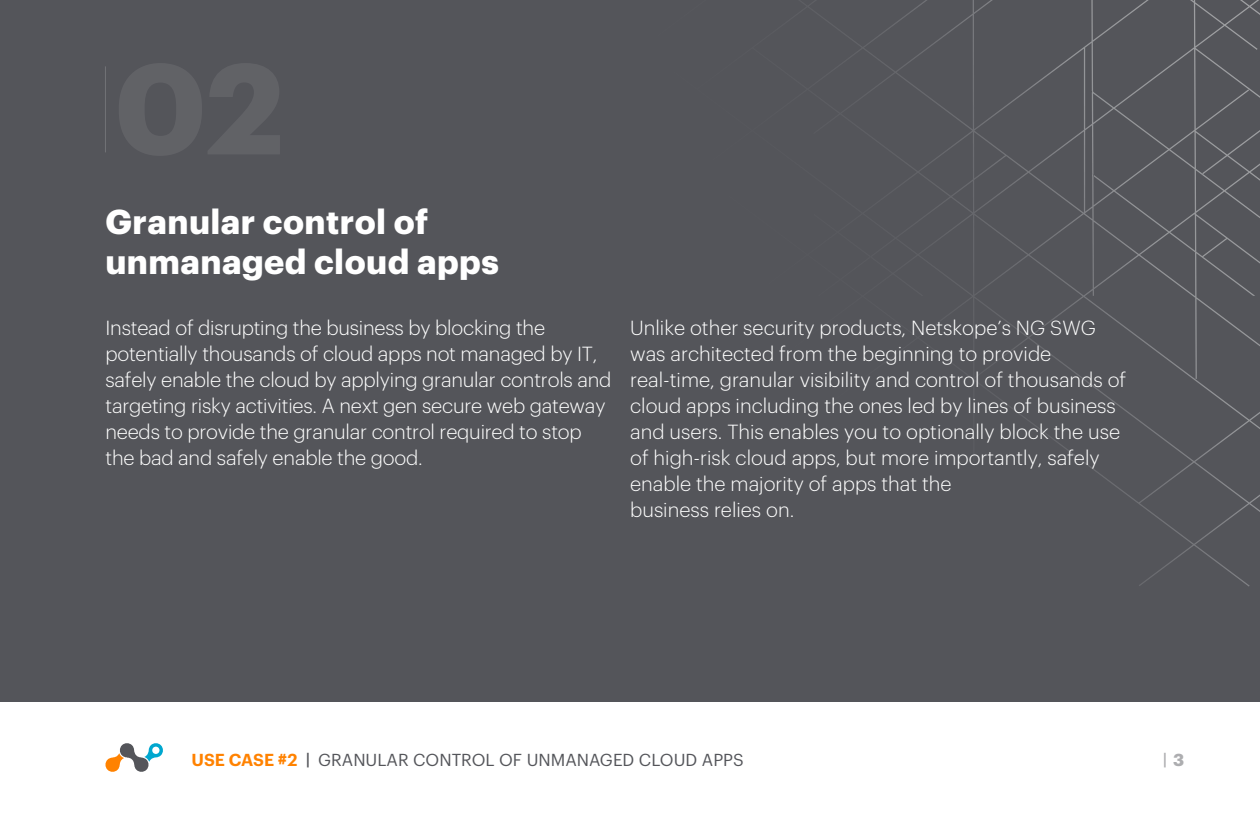
<style>
.page{position:relative;width:1260px;height:828px;background:#fff}
.page>*{position:absolute;margin:0;border:0;box-sizing:border-box;transform-origin:0 0}
.t1{font:700 33.8px/40.6px "Graphik";letter-spacing:.015em;color:#fff}
.t2{font:300 20px/26px "Graphik";color:#fff}
.t3{font:17px "Graphik";color:#54555a}
.t4{font:500 17px "Graphik";color:#54555a}
.s1{font-weight:600;color:#ff8200}
.s2{font-weight:500}
.s3{font-weight:700}
</style>
<div class="page">
<div style="left:0;top:0;width:1260px;height:701px;background:#54555a"></div>
<svg style="left:105px;top:743px;width:58px;height:29px"></svg>
<svg style="left:826px;top:0;width:434px;height:544px"></svg>
<hr style="left:105px;top:66px;width:1px;height:86px;background:#99989b">
<h1 class="t1" style="left:105px;top:198px;width:395px">Granular control of unmanaged cloud apps</h1>
<p class="t2" style="left:105px;top:313px;width:508px">Instead of disrupting the business by blocking the potentially thousands of cloud apps not managed by IT, safely enable the cloud by applying granular controls and targeting risky activities. A next gen secure web gateway needs to provide the granular control required to stop the bad and safely enable the good.</p>
<p class="t2" style="left:630px;top:313px;width:498px">Unlike other security products, Netskope’s NG SWG was architected from the beginning to provide real-time, granular visibility and control of thousands of cloud apps including the ones led by lines of business and users. This enables you to optionally block the use of high-risk cloud apps, but more importantly, safely enable the majority of apps that the<br>business relies on.</p>
<p class="t3" style="left:191px;top:747px;width:554px"><span class="s1">USE CASE #2</span> <span class="s2">|</span> GRANULAR CONTROL OF UNMANAGED CLOUD APPS</p>
<p class="t4" style="left:1162px;top:747px;width:24px">| <span class="s3">3</span></p>
</div>
